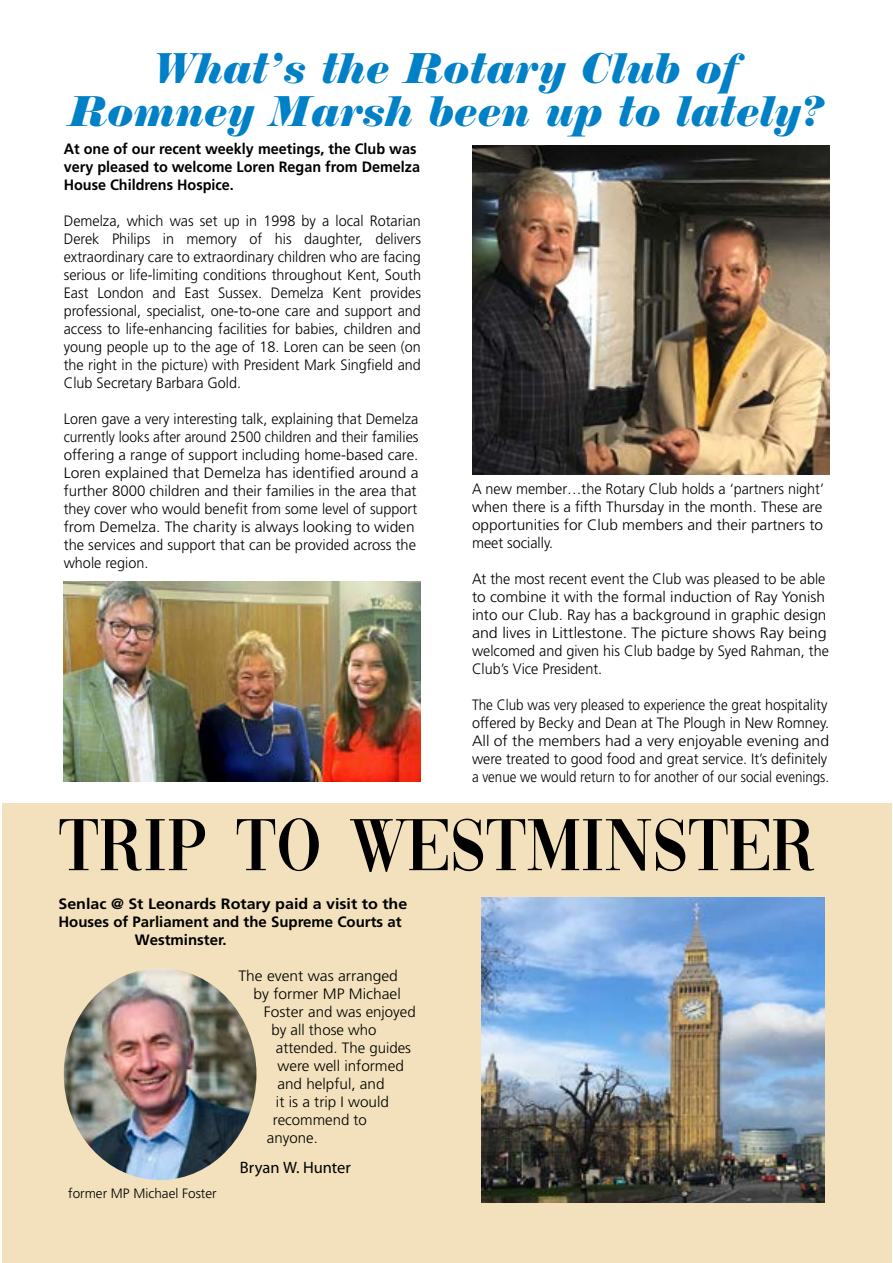
<style>
.page{position:relative;width:893px;height:1263px;background:#fff}
.page>*{position:absolute;margin:0;border:0;box-sizing:border-box;transform-origin:0 0}
.t1{font:76.5px "Vogue";color:#000}
.t2{font:italic 42px/43.5px "Normande BT";color:#0080c7;text-align:center}
.t3{font:16.5px "Myriad Pro";letter-spacing:-.005em;color:#000}
.t4{font:300 15px/18px "Frutiger LT Std";color:#000;scale:.96 1}
.t5{font:300 15px/18px "Frutiger LT Std";color:#000;scale:.95 1}
.t6{font:300 15px/18px "Frutiger LT Std";color:#000;scale:.9 1}
.t7{font:700 15px/18px "Frutiger LT Std";color:#000;scale:.96 1}
.t8{font:300 15px "Frutiger LT Std";color:#000}
.t9{font:300 15px "Frutiger LT Std";color:#000;scale:1.04 1}
.t10{font:700 15px "Frutiger LT Std";color:#000}
.t11{font:700 15px "Frutiger LT Std";color:#000;scale:1.07 1}
.t12{font:300 13.5px "Frutiger LT Std";color:#000}
</style>
<div class="page">
<img style="left:64px;top:581px;width:357px;height:200px">
<img style="left:472px;top:146px;width:357px;height:328px">
<div style="left:2px;top:804px;width:889px;height:459px;background:#f2e1bc"></div>
<img style="left:482px;top:897px;width:343px;height:305px">
<img style="left:64px;top:968px;width:192px;height:212px">
<h2 class="t2" style="left:69px;top:46px;width:756px">What’s the Rotary Club of<br>Romney Marsh been up to lately?</h2>
<p class="t7" style="left:64px;top:139px;width:373px">At one of our recent weekly meetings, the Club was very pleased to welcome Loren Regan from Demelza<br>House Childrens Hospice.</p>
<p class="t4" style="left:64px;top:212px;width:374px;text-align:justify">Demelza, which was set up in 1998 by a local Rotarian Derek Philips in memory of his daughter, delivers extraordinary care to extraordinary children who are facing serious or life-limiting conditions throughout Kent, South East London and East Sussex. Demelza Kent provides professional, specialist, one-to-one care and support and access to life-enhancing facilities for babies, children and young people up to the age of 18. Loren can be seen (on the right in the picture) with President Mark Singfield and Club Secretary Barbara Gold.</p>
<p class="t5" style="left:64px;top:410px;width:375px">Loren gave a very interesting talk, explaining that Demelza currently looks after around 2500 children and their families offering a range of support including home-based care.<br>Loren explained that Demelza has identified around a further 8000 children and their families in the area that they cover who would benefit from some level of support from Demelza. The charity is always looking to widen the services and support that can be provided across the whole region.</p>
<p class="t4" style="left:472px;top:480px;width:368px">A new member…the Rotary Club holds a ‘partners night’ when there is a fifth Thursday in the month. These are opportunities for Club members and their partners to meet socially.</p>
<p class="t4" style="left:472px;top:570px;width:373px">At the most recent event the Club was pleased to be able to combine it with the formal induction of Ray Yonish into our Club. Ray has a background in graphic design and lives in Littlestone. The picture shows Ray being welcomed and given his Club badge by Syed Rahman, the Club’s Vice President.</p>
<p class="t6" style="left:472px;top:696px;width:398px">The Club was very pleased to experience the great hospitality offered by Becky and Dean at The Plough in New Romney.<br>All of the members had a very enjoyable evening and were treated to good food and great service. It’s definitely a venue we would return to for another of our social evenings.</p>
<h1 class="t1" style="left:58px;top:818px;width:759px">TRIP TO WESTMINSTER</h1>
<p class="t11" style="left:58px;top:894px;width:327px">Senlac @ St Leonards Rotary paid a visit to the</p>
<p class="t10" style="left:58px;top:912px;width:345px">Houses of Parliament and the Supreme Courts at</p>
<p class="t10" style="left:135px;top:930px;width:93px">Westminster.</p>
<p class="t9" style="left:238px;top:967px;width:155px">The event was arranged</p>
<p class="t9" style="left:253px;top:985px;width:143px">by former MP Michael</p>
<p class="t9" style="left:264px;top:1003px;width:147px">Foster and was enjoyed</p>
<p class="t8" style="left:271px;top:1021px;width:107px">by all those who</p>
<p class="t8" style="left:276px;top:1039px;width:137px">attended. The guides</p>
<p class="t8" style="left:277px;top:1057px;width:128px">were well informed</p>
<p class="t8" style="left:277px;top:1075px;width:109px">and helpful, and</p>
<p class="t8" style="left:276px;top:1093px;width:115px">it is a trip I would</p>
<p class="t8" style="left:273px;top:1111px;width:95px">recommend to</p>
<p class="t8" style="left:267px;top:1129px;width:52px">anyone.</p>
<p class="t3" style="left:240px;top:1157px;width:112px">Bryan W. Hunter</p>
<p class="t12" style="left:68px;top:1185px;width:150px">former MP Michael Foster</p>
</div>
